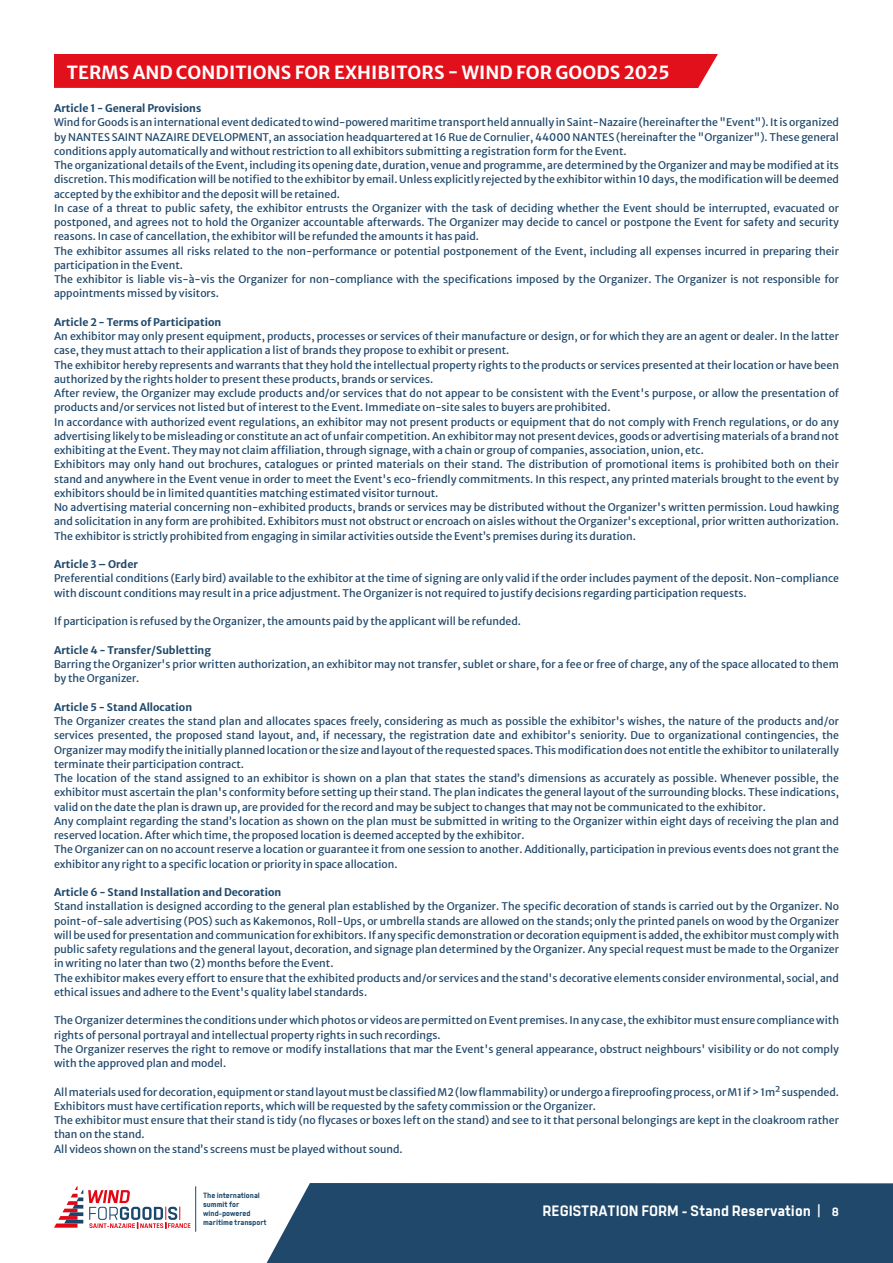
<style>
.page{position:relative;width:893px;height:1263px;background:#fff}
.page>*{position:absolute;margin:0;border:0;box-sizing:border-box;transform-origin:0 0}
.t1{font:700 18px "Merriweather Sans";letter-spacing:.005em;color:#fff}
.t2{font:700 15px "Tomkin";color:#fff}
.t3{font:10.5px/14.2px "Merriweather Sans";color:#20486b}
.t4{font:700 10.5px "Merriweather Sans";color:#20486b}
.t5{font:700 7.65px/9.1px "Tomkin";color:#1b476b}
.s1{font-family:"Merriweather Sans";font-weight:400;font-size:13.5px}
.s2{font-size:12px}
</style>
<div class="page">
<hr style="left:195px;top:1186px;width:1px;height:46px;background:#1b476b">
<svg style="left:54px;top:1186px;width:136px;height:43px"></svg>
<div style="left:267px;top:1183px;width:626px;height:80px;background:#20486b"></div>
<div style="left:54px;top:54px;width:664px;height:34px;background:#e2101b"></div>
<p class="t1" style="left:67px;top:56px;width:604px">TERMS AND CONDITIONS FOR EXHIBITORS - WIND FOR GOODS 2025</p>
<p class="t4" style="left:54px;top:99px;width:149px">Article 1 - General Provisions</p>
<p class="t3" style="left:54px;top:114px;width:786px;text-align:justify">Wind for Goods is an international event dedicated to wind-powered maritime transport held annually in Saint-Nazaire (hereinafter the "Event"). It is organized by NANTES SAINT NAZAIRE DEVELOPMENT, an association headquartered at 16 Rue de Cornulier, 44000 NANTES (hereinafter the "Organizer"). These general conditions apply automatically and without restriction to all exhibitors submitting a registration form for the Event.</p>
<p class="t3" style="left:54px;top:157px;width:786px;text-align:justify">The organizational details of the Event, including its opening date, duration, venue and programme, are determined by the Organizer and may be modified at its discretion. This modification will be notified to the exhibitor by email. Unless explicitly rejected by the exhibitor within 10 days, the modification will be deemed accepted by the exhibitor and the deposit will be retained.</p>
<p class="t3" style="left:54px;top:200px;width:786px;text-align:justify">In case of a threat to public safety, the exhibitor entrusts the Organizer with the task of deciding whether the Event should be interrupted, evacuated or postponed, and agrees not to hold the Organizer accountable afterwards. The Organizer may decide to cancel or postpone the Event for safety and security reasons. In case of cancellation, the exhibitor will be refunded the amounts it has paid.</p>
<p class="t3" style="left:54px;top:243px;width:786px">The exhibitor assumes all risks related to the non-performance or potential postponement of the Event, including all expenses incurred in preparing their participation in the Event.</p>
<p class="t3" style="left:54px;top:271px;width:786px">The exhibitor is liable vis-à-vis the Organizer for non-compliance with the specifications imposed by the Organizer. The Organizer is not responsible for appointments missed by visitors.</p>
<p class="t4" style="left:54px;top:313px;width:169px">Article 2 - Terms of Participation</p>
<p class="t3" style="left:54px;top:328px;width:786px">An exhibitor may only present equipment, products, processes or services of their manufacture or design, or for which they are an agent or dealer. In the latter case, they must attach to their application a list of brands they propose to exhibit or present.</p>
<p class="t3" style="left:54px;top:357px;width:786px">The exhibitor hereby represents and warrants that they hold the intellectual property rights to the products or services presented at their location or have been authorized by the rights holder to present these products, brands or services.</p>
<p class="t3" style="left:54px;top:385px;width:786px">After review, the Organizer may exclude products and/or services that do not appear to be consistent with the Event's purpose, or allow the presentation of products and/or services not listed but of interest to the Event. Immediate on-site sales to buyers are prohibited.</p>
<p class="t3" style="left:54px;top:414px;width:786px;text-align:justify">In accordance with authorized event regulations, an exhibitor may not present products or equipment that do not comply with French regulations, or do any advertising likely to be misleading or constitute an act of unfair competition. An exhibitor may not present devices, goods or advertising materials of a brand not exhibiting at the Event. They may not claim affiliation, through signage, with a chain or group of companies, association, union, etc.</p>
<p class="t3" style="left:54px;top:456px;width:786px;text-align:justify">Exhibitors may only hand out brochures, catalogues or printed materials on their stand. The distribution of promotional items is prohibited both on their stand and anywhere in the Event venue in order to meet the Event's eco-friendly commitments. In this respect, any printed materials brought to the event by exhibitors should be in limited quantities matching estimated visitor turnout.</p>
<p class="t3" style="left:54px;top:499px;width:786px;text-align:justify">No advertising material concerning non-exhibited products, brands or services may be distributed without the Organizer's written permission. Loud hawking and solicitation in any form are prohibited. Exhibitors must not obstruct or encroach on aisles without the Organizer's exceptional, prior written authorization.<br>The exhibitor is strictly prohibited from engaging in similar activities outside the Event’s premises during its duration.</p>
<p class="t4" style="left:54px;top:555px;width:86px">Article 3 – Order</p>
<p class="t3" style="left:54px;top:570px;width:786px">Preferential conditions (Early bird) available to the exhibitor at the time of signing are only valid if the order includes payment of the deposit. Non-compliance with discount conditions may result in a price adjustment. The Organizer is not required to justify decisions regarding participation requests.</p>
<p class="t3" style="left:54px;top:613px;width:468px">If participation is refused by the Organizer, the amounts paid by the applicant will be refunded.</p>
<p class="t4" style="left:54px;top:640px;width:159px">Article 4 - Transfer/Subletting</p>
<p class="t3" style="left:54px;top:656px;width:786px">Barring the Organizer's prior written authorization, an exhibitor may not transfer, sublet or share, for a fee or free of charge, any of the space allocated to them by the Organizer.</p>
<p class="t4" style="left:54px;top:697px;width:140px">Article 5 - Stand Allocation</p>
<p class="t3" style="left:54px;top:713px;width:786px;text-align:justify">The Organizer creates the stand plan and allocates spaces freely, considering as much as possible the exhibitor's wishes, the nature of the products and/or services presented, the proposed stand layout, and, if necessary, the registration date and exhibitor's seniority. Due to organizational contingencies, the Organizer may modify the initially planned location or the size and layout of the requested spaces. This modification does not entitle the exhibitor to unilaterally terminate their participation contract.</p>
<p class="t3" style="left:54px;top:770px;width:786px;text-align:justify">The location of the stand assigned to an exhibitor is shown on a plan that states the stand’s dimensions as accurately as possible. Whenever possible, the exhibitor must ascertain the plan's conformity before setting up their stand. The plan indicates the general layout of the surrounding blocks. These indications, valid on the date the plan is drawn up, are provided for the record and may be subject to changes that may not be communicated to the exhibitor.</p>
<p class="t3" style="left:54px;top:813px;width:786px">Any complaint regarding the stand’s location as shown on the plan must be submitted in writing to the Organizer within eight days of receiving the plan and reserved location. After which time, the proposed location is deemed accepted by the exhibitor.</p>
<p class="t3" style="left:54px;top:841px;width:786px">The Organizer can on no account reserve a location or guarantee it from one session to another. Additionally, participation in previous events does not grant the exhibitor any right to a specific location or priority in space allocation.</p>
<p class="t4" style="left:54px;top:883px;width:229px">Article 6 - Stand Installation and Decoration</p>
<p class="t3" style="left:54px;top:898px;width:786px;text-align:justify">Stand installation is designed according to the general plan established by the Organizer. The specific decoration of stands is carried out by the Organizer. No point-of-sale advertising (POS) such as Kakemonos, Roll-Ups, or umbrella stands are allowed on the stands; only the printed panels on wood by the Organizer will be used for presentation and communication for exhibitors. If any specific demonstration or decoration equipment is added, the exhibitor must comply with public safety regulations and the general layout, decoration, and signage plan determined by the Organizer. Any special request must be made to the Organizer in writing no later than two (2) months before the Event.</p>
<p class="t3" style="left:54px;top:969px;width:786px">The exhibitor makes every effort to ensure that the exhibited products and/or services and the stand's decorative elements consider environmental, social, and ethical issues and adhere to the Event's quality label standards.</p>
<p class="t3" style="left:54px;top:1012px;width:786px">The Organizer determines the conditions under which photos or videos are permitted on Event premises. In any case, the exhibitor must ensure compliance with rights of personal portrayal and intellectual property rights in such recordings.</p>
<p class="t3" style="left:54px;top:1041px;width:786px">The Organizer reserves the right to remove or modify installations that mar the Event's general appearance, obstruct neighbours' visibility or do not comply with the approved plan and model.</p>
<p class="t3" style="left:54px;top:1083px;width:786px">All materials used for decoration, equipment or stand layout must be classified M2 (low flammability) or undergo a fireproofing process, or M1 if &gt; 1m² suspended.<br>Exhibitors must have certification reports, which will be requested by the safety commission or the Organizer.</p>
<p class="t3" style="left:54px;top:1112px;width:786px">The exhibitor must ensure that their stand is tidy (no flycases or boxes left on the stand) and see to it that personal belongings are kept in the cloakroom rather than on the stand.</p>
<p class="t3" style="left:54px;top:1140px;width:350px">All videos shown on the stand’s screens must be played without sound.</p>
<p class="t5" style="left:203px;top:1190px;width:65px">The international summit for wind-powered maritime transport</p>
<h2 class="t2" style="left:543px;top:1201px;width:298px">REGISTRATION FORM - Stand Reservation <span class="s1">|</span> <span class="s2">8</span></h2>
</div>
